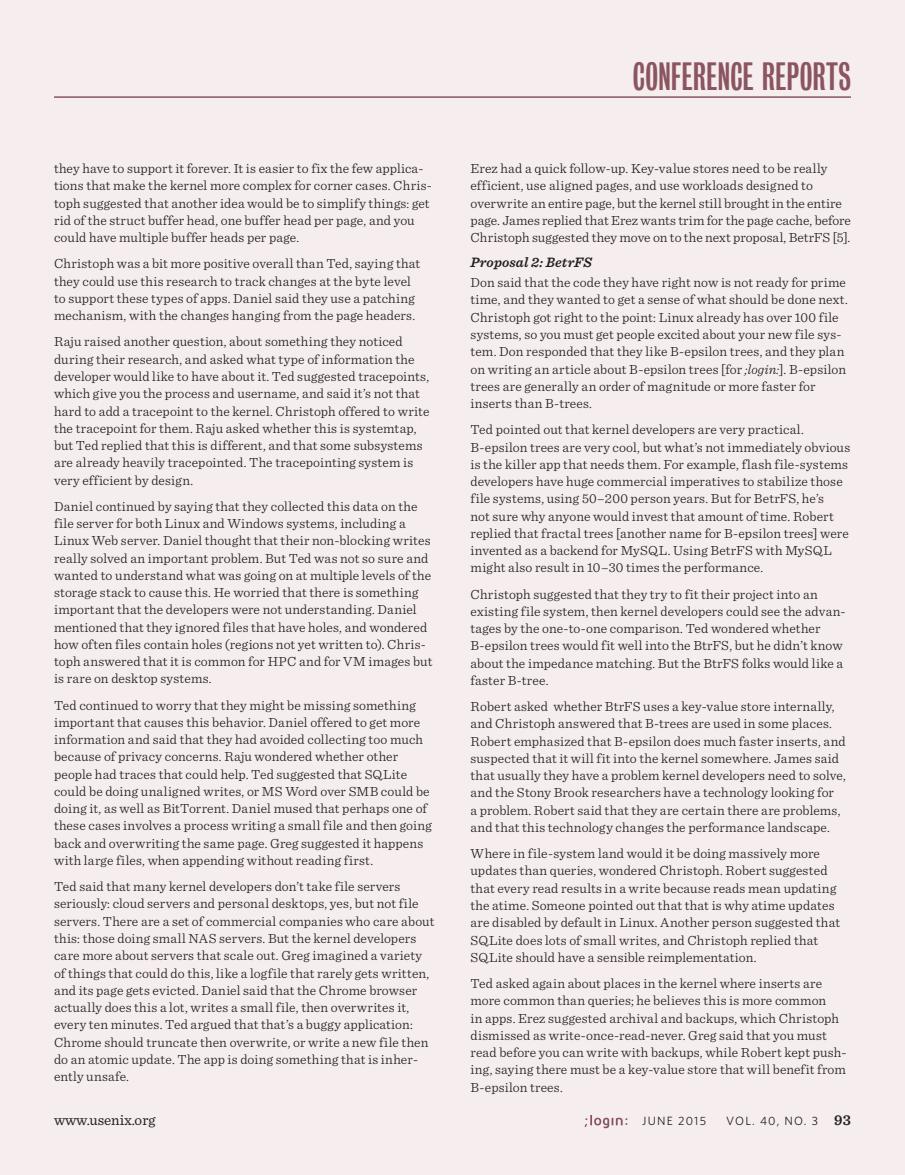
<style>
.page{position:relative;width:905px;height:1175px;background:#fff}
.page>*{position:absolute;margin:0;border:0;box-sizing:border-box;transform-origin:0 0}
.t1{font:36px "Bureau Grotesque One Three";letter-spacing:.005em;color:#8a5560}
.t2{font:15px "Sentinel";color:#231f20}
.conf_panel_subject{font:italic 600 14.25px "Sentinel";letter-spacing:.005em;color:#231f20}
.body{font:300 13.8px/17.2px "Sentinel";letter-spacing:.01em;color:#231f20}
.t3{font:12px "Whitney";letter-spacing:.1em;color:#231f20}
.s1{font-style:italic}
.s2{font-family:"Sentinel";font-weight:600;font-size:15px}
</style>
<div class="page">
<div style="left:0;top:0;width:904px;height:1174px;background:#f6edee"></div>
<svg style="left:584px;top:1115px;width:43px;height:13px"></svg>
<hr style="left:54px;top:96px;width:796px;height:2px;background:#8a5560">
<p class="body" style="left:54px;top:159px;width:379px">they have to support it forever. It is easier to fix the few applica&shy;tions that make the kernel more complex for corner cases. Chris&shy;toph suggested that another idea would be to simplify things: get rid of the struct buffer head, one buffer head per page, and you could have multiple buffer heads per page.</p>
<p class="body" style="left:54px;top:254px;width:368px">Christoph was a bit more positive overall than Ted, saying that they could use this research to track changes at the byte level to support these types of apps. Daniel said they use a patching mechanism, with the changes hanging from the page headers.</p>
<p class="body" style="left:54px;top:332px;width:377px">Raju raised another question, about something they noticed during their research, and asked what type of information the developer would like to have about it. Ted suggested tracepoints, which give you the process and username, and said it’s not that hard to add a tracepoint to the kernel. Christoph offered to write the tracepoint for them. Raju asked whether this is systemtap, but Ted replied that this is different, and that some subsystems are already heavily tracepointed. The tracepointing system is very efficient by design.</p>
<p class="body" style="left:54px;top:496px;width:380px">Daniel continued by saying that they collected this data on the file server for both Linux and Windows systems, including a Linux Web server. Daniel thought that their non-blocking writes really solved an important problem. But Ted was not so sure and wanted to understand what was going on at multiple levels of the storage stack to cause this. He worried that there is something important that the developers were not understanding. Daniel mentioned that they ignored files that have holes, and wondered how often files contain holes (regions not yet written to). Chris&shy;toph answered that it is common for HPC and for VM images but is rare on desktop systems.</p>
<p class="body" style="left:54px;top:695px;width:379px">Ted continued to worry that they might be missing something important that causes this behavior. Daniel offered to get more information and said that they had avoided collecting too much because of privacy concerns. Raju wondered whether other people had traces that could help. Ted suggested that SQLite could be doing unaligned writes, or MS Word over SMB could be doing it, as well as BitTorrent. Daniel mused that perhaps one of these cases involves a process writing a small file and then going back and overwriting the same page. Greg suggested it happens with large files, when appending without reading first.</p>
<p class="body" style="left:54px;top:877px;width:382px">Ted said that many kernel developers don’t take file servers seriously: cloud servers and personal desktops, yes, but not file servers. There are a set of commercial companies who care about this: those doing small NAS servers. But the kernel developers care more about servers that scale out. Greg imagined a variety of things that could do this, like a logfile that rarely gets written, and its page gets evicted. Daniel said that the Chrome browser actually does this a lot, writes a small file, then overwrites it, every ten minutes. Ted argued that that’s a buggy application:<br>Chrome should truncate then overwrite, or write a new file then do an atomic update. The app is doing something that is inher&shy;ently unsafe.</p>
<h1 class="t1" style="left:633px;top:57px;width:219px">CONFERENCE REPORTS</h1>
<p class="body" style="left:470px;top:159px;width:382px">Erez had a quick follow-up. Key-value stores need to be really efficient, use aligned pages, and use workloads designed to overwrite an entire page, but the kernel still brought in the entire page. James replied that Erez wants trim for the page cache, before Christoph suggested they move on to the next proposal, BetrFS [5].</p>
<p class="conf_panel_subject" style="left:470px;top:251px;width:123px">Proposal 2: BetrFS</p>
<p class="body" style="left:470px;top:273px;width:379px">Don said that the code they have right now is not ready for prime time, and they wanted to get a sense of what should be done next.<br>Christoph got right to the point: Linux already has over 100 file systems, so you must get people excited about your new file sys&shy;tem. Don responded that they like B-epsilon trees, and they plan on writing an article about B-epsilon trees [for <span class="s1">;login:</span>]. B-epsilon trees are generally an order of magnitude or more faster for inserts than B-trees.</p>
<p class="body" style="left:470px;top:420px;width:381px">Ted pointed out that kernel developers are very practical.<br>B-epsilon trees are very cool, but what’s not immediately obvious is the killer app that needs them. For example, flash file-systems developers have huge commercial imperatives to stabilize those file systems, using 50–200 person years. But for BetrFS, he’s<br>not sure why anyone would invest that amount of time. Robert replied that fractal trees [another name for B-epsilon trees] were invented as a backend for MySQL. Using BetrFS with MySQL might also result in 10–30 times the performance.</p>
<p class="body" style="left:470px;top:584px;width:376px">Christoph suggested that they try to fit their project into an existing file system, then kernel developers could see the advan&shy;tages by the one-to-one comparison. Ted wondered whether B-epsilon trees would fit well into the BtrFS, but he didn’t know about the impedance matching. But the BtrFS folks would like a faster B-tree.</p>
<p class="body" style="left:470px;top:697px;width:377px">Robert asked whether BtrFS uses a key-value store internally, and Christoph answered that B-trees are used in some places.<br>Robert emphasized that B-epsilon does much faster inserts, and suspected that it will fit into the kernel somewhere. James said that usually they have a problem kernel developers need to solve, and the Stony Brook researchers have a technology looking for<br>a problem. Robert said that they are certain there are problems, and that this technology changes the performance landscape.</p>
<p class="body" style="left:470px;top:844px;width:371px">Where in file-system land would it be doing massively more updates than queries, wondered Christoph. Robert suggested that every read results in a write because reads mean updating the atime. Someone pointed out that that is why atime updates are disabled by default in Linux. Another person suggested that SQLite does lots of small writes, and Christoph replied that SQLite should have a sensible reimplementation.</p>
<p class="body" style="left:470px;top:973px;width:377px">Ted asked again about places in the kernel where inserts are more common than queries; he believes this is more common<br>in apps. Erez suggested archival and backups, which Christoph dismissed as write-once-read-never. Greg said that you must read before you can write with backups, while Robert kept push&shy;ing, saying there must be a key-value store that will benefit from B-epsilon trees.</p>
<p class="t2" style="left:54px;top:1108px;width:103px">www.usenix.org</p>
<p class="t3" style="left:642px;top:1113px;width:65px">JUNE 2015</p>
<p class="t3" style="left:726px;top:1113px;width:126px">VOL. 40, NO. 3 <span class="s2">93</span></p>
</div>
